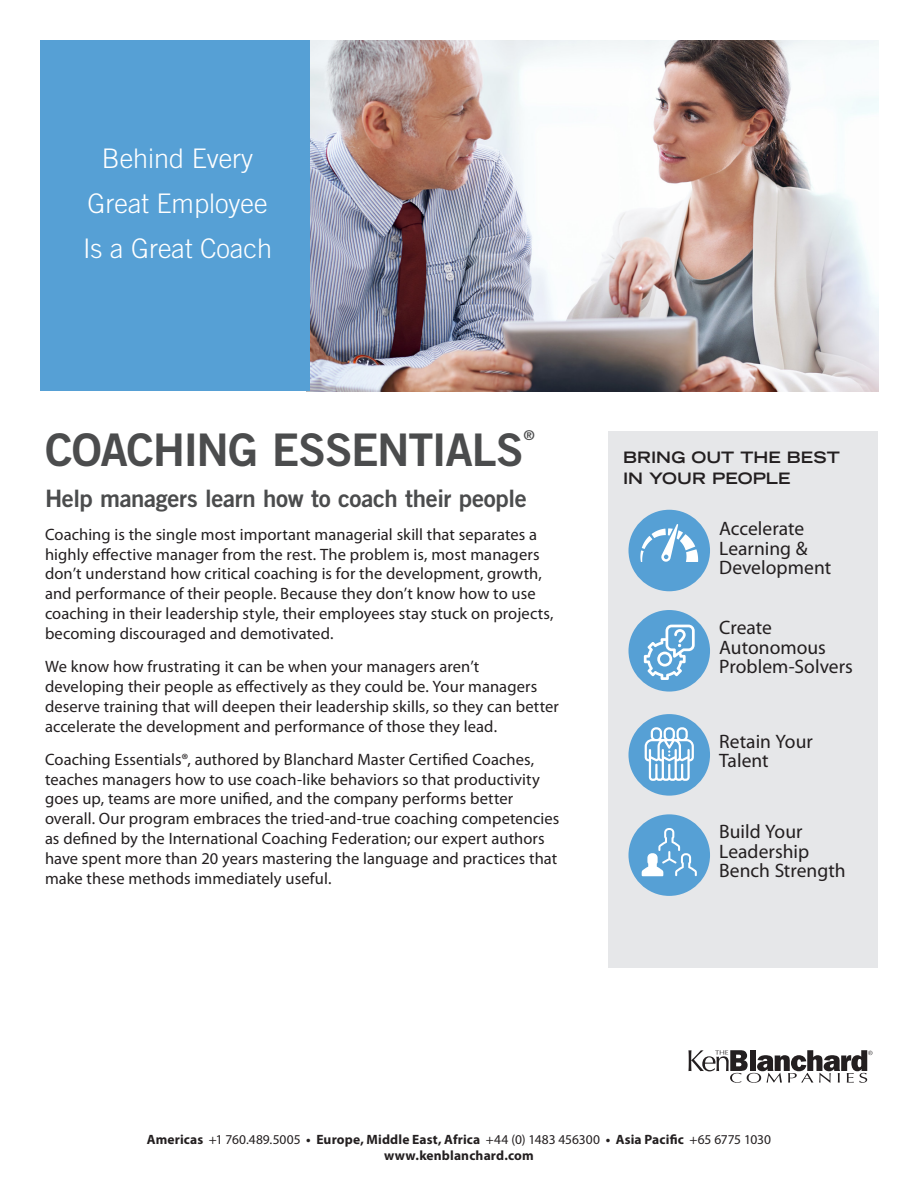
<style>
.page{position:relative;width:918px;height:1188px;background:#fff}
.page>*{position:absolute;margin:0;border:0;box-sizing:border-box;transform-origin:0 0}
.Level_1_Head{font:45px "Trade Gothic LT Std Bd 2";letter-spacing:-.03em;color:#4b4c4d}
.sidebar{font:300 27px "Trade Gothic LT Std";color:#fff}
.Level_2{font:24px "Trade Gothic LT Std Bd 2";letter-spacing:-.015em;color:#4b4c4d}
.Body_Copy{font:19.5px/19.5px "Myriad Pro";color:#231f20}
.Body_Copy-2{font:16.5px/19.8px "Myriad Pro";letter-spacing:.005em;color:#231f20}
.Body_Copy-3{font:700 expanded 15.75px/21px "Trade Gothic LT Std";letter-spacing:.005em;color:#231f20}
.t1{font:700 13.5px "Myriad Pro";letter-spacing:.01em;color:#231f20}
.Level_1_Head-2{font:13.5px "Trade Gothic LT Std Bd 2";color:#4b4c4d}
.s1{font-weight:400}
</style>
<div class="page">
<div style="left:608px;top:431px;width:270px;height:537px;background:#e6e7e9"></div>
<img style="left:310px;top:40px;width:568px;height:352px">
<div style="left:40px;top:40px;width:270px;height:352px;background:#56a0d5"></div>
<svg style="left:689px;top:1050px;width:184px;height:33px"></svg>
<div style="left:628px;top:510px;width:82px;height:81px;background:#56a0d5;border-radius:50%"></div>
<div style="left:628px;top:714px;width:82px;height:82px;background:#56a0d5;border-radius:50%"></div>
<div style="left:628px;top:610px;width:82px;height:82px;background:#56a0d5;border-radius:50%"></div>
<div style="left:628px;top:814px;width:82px;height:82px;background:#56a0d5;border-radius:50%"></div>
<svg style="left:644px;top:625px;width:51px;height:55px"></svg>
<svg style="left:640px;top:524px;width:58px;height:38px"></svg>
<svg style="left:642px;top:828px;width:55px;height:48px"></svg>
<svg style="left:645px;top:727px;width:49px;height:54px"></svg>
<p class="sidebar" style="left:102px;top:143px;width:153px">Behind Every</p>
<p class="sidebar" style="left:88px;top:188px;width:182px">Great Employee</p>
<p class="sidebar" style="left:83px;top:233px;width:191px">Is a Great Coach</p>
<p class="Level_1_Head" style="left:45px;top:422px;width:480px">COACHING ESSENTIALS</p>
<p class="Level_1_Head-2" style="left:524px;top:427px;width:12px">®</p>
<p class="Level_2" style="left:45px;top:483px;width:483px">Help managers learn how to coach their people</p>
<p class="Body_Copy-2" style="left:45px;top:525px;width:510px">Coaching is the single most important managerial skill that separates a highly effective manager from the rest. The problem is, most managers don’t understand how critical coaching is for the development, growth, and performance of their people. Because they don’t know how to use coaching in their leadership style, their employees stay stuck on projects, becoming discouraged and demotivated.</p>
<p class="Body_Copy-2" style="left:45px;top:657px;width:516px">We know how frustrating it can be when your managers aren’t developing their people as effectively as they could be. Your managers deserve training that will deepen their leadership skills, so they can better accelerate the development and performance of those they lead.</p>
<p class="Body_Copy-2" style="left:45px;top:750px;width:516px">Coaching Essentials®, authored by Blanchard Master Certified Coaches, teaches managers how to use coach-like behaviors so that productivity goes up, teams are more unified, and the company performs better overall. Our program embraces the tried-and-true coaching competencies as defined by the International Coaching Federation; our expert authors have spent more than 20 years mastering the language and practices that make these methods immediately useful.</p>
<p class="Body_Copy-3" style="left:623px;top:446px;width:218px">BRING OUT THE BEST<br>IN YOUR PEOPLE</p>
<p class="Body_Copy" style="left:719px;top:519px;width:113px">Accelerate<br>Learning &amp;<br>Development</p>
<p class="Body_Copy" style="left:719px;top:618px;width:135px">Create<br>Autonomous<br>Problem-Solvers</p>
<p class="Body_Copy" style="left:719px;top:732px;width:95px">Retain Your<br>Talent</p>
<p class="Body_Copy" style="left:719px;top:823px;width:128px">Build Your<br>Leadership<br>Bench Strength</p>
<p class="t1" style="left:147px;top:1131px;width:626px">Americas <span class="s1">+1 760.489.5005</span> • Europe, Middle East, Africa <span class="s1">+44 (0) 1483 456300</span> • Asia Pacific <span class="s1">+65 6775 1030</span></p>
<p class="t1" style="left:384px;top:1148px;width:151px">www.kenblanchard.com</p>
</div>
